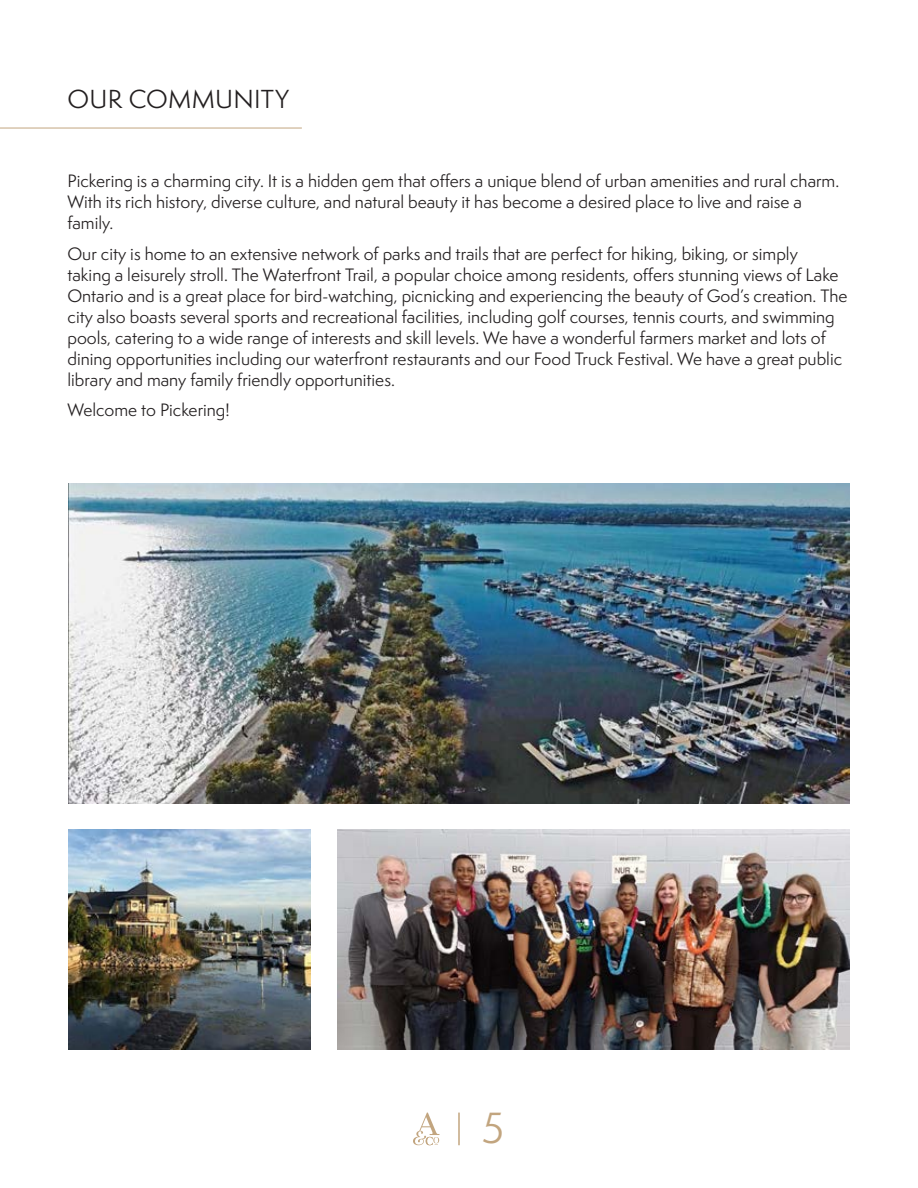
<style>
.page{position:relative;width:918px;height:1188px;background:#fff}
.page>*{position:absolute;margin:0;border:0;box-sizing:border-box;transform-origin:0 0}
.t1{font:40.5px "Semplicita Pro";color:#c2a57f}
.t2{font:24px "Semplicita Pro";letter-spacing:.01em;color:#231f20}
.t3{font:16.5px/21px "Semplicita Pro";color:#231f20}
</style>
<div class="page">
<hr style="left:458px;top:1113px;width:2px;height:32px;background:#c2a57f">
<svg style="left:413px;top:1113px;width:26px;height:32px"></svg>
<hr style="left:0;top:128px;width:302px;height:1px;background:#c2a57f">
<img style="left:68px;top:484px;width:782px;height:319px">
<img style="left:338px;top:829px;width:512px;height:221px">
<img style="left:68px;top:829px;width:242px;height:221px">
<h2 class="t2" style="left:68px;top:82px;width:223px">OUR COMMUNITY</h2>
<p class="t3" style="left:68px;top:170px;width:773px">Pickering is a charming city. It is a hidden gem that offers a unique blend of urban amenities and rural charm.<br>With its rich history, diverse culture, and natural beauty it has become a desired place to live and raise a family.</p>
<p class="t3" style="left:68px;top:243px;width:782px">Our city is home to an extensive network of parks and trails that are perfect for hiking, biking, or simply<br>taking a leisurely stroll. The Waterfront Trail, a popular choice among residents, offers stunning views of Lake Ontario and is a great place for bird-watching, picnicking and experiencing the beauty of God’s creation. The city also boasts several sports and recreational facilities, including golf courses, tennis courts, and swimming pools, catering to a wide range of interests and skill levels. We have a wonderful farmers market and lots of dining opportunities including our waterfront restaurants and our Food Truck Festival. We have a great public library and many family friendly opportunities.</p>
<p class="t3" style="left:68px;top:399px;width:164px">Welcome to Pickering!</p>
<h1 class="t1" style="left:482px;top:1099px;width:24px">5</h1>
</div>
